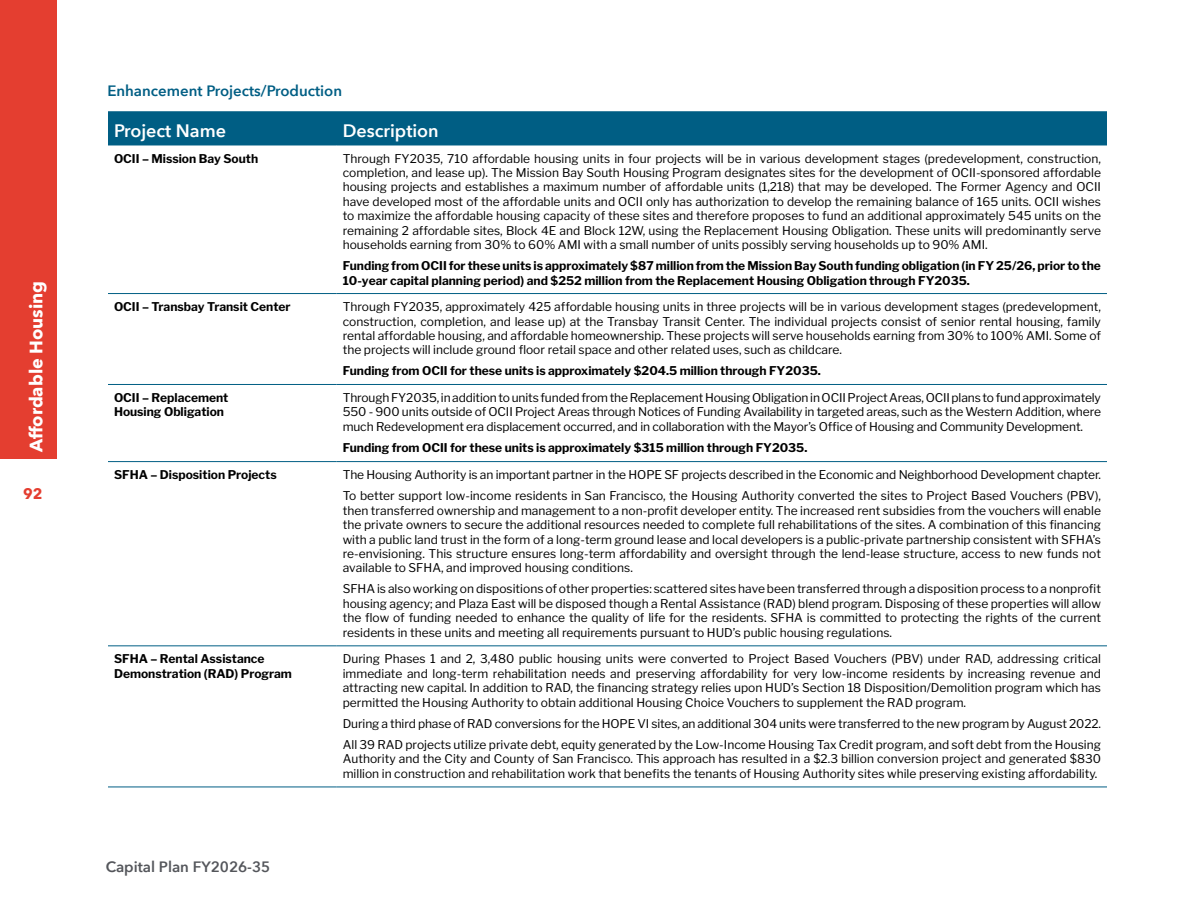
<style>
.page{position:relative;width:1188px;height:918px;background:#fff}
.page>*{position:absolute;margin:0;border:0;box-sizing:border-box;transform-origin:0 0}
.t1{font:600 18px "Avenir Next";color:#fff}
.t2{font:700 18px "Avenir Next";color:#fff}
.t3{font:600 15px "Avenir Next";color:#005e84}
.t4{font:600 15px "Avenir Next";color:#54565b}
.t5{font:700 15px "Avenir Next";color:#e43e30}
.t6{font:12px/14.4px "Libre Franklin";color:#000;text-align:justify}
.t7{font:700 12px/14.4px "Libre Franklin";color:#000}
</style>
<div class="page">
<div style="left:0;top:0;width:56px;height:459px;background:#e43e30"></div>
<div style="left:108px;top:111px;width:999px;height:34px;background:#005e84"></div>
<hr style="left:108px;top:787px;width:229px;height:1px;background:#005e84">
<hr style="left:337px;top:787px;width:770px;height:1px;background:#005e84">
<hr style="left:108px;top:145px;width:229px;height:1px;background:#005e84">
<hr style="left:337px;top:145px;width:770px;height:1px;background:#005e84">
<hr style="left:108px;top:293px;width:229px;height:1px;background:#005e84">
<hr style="left:337px;top:293px;width:770px;height:1px;background:#005e84">
<hr style="left:108px;top:384px;width:229px;height:1px;background:#005e84">
<hr style="left:337px;top:384px;width:770px;height:1px;background:#005e84">
<hr style="left:108px;top:461px;width:229px;height:1px;background:#005e84">
<hr style="left:337px;top:461px;width:770px;height:1px;background:#005e84">
<hr style="left:108px;top:645px;width:229px;height:1px;background:#005e84">
<hr style="left:337px;top:645px;width:770px;height:1px;background:#005e84">
<h1 class="t2" style="left:21px;top:452px;width:173px;rotate:-90deg">Affordable Housing</h1>
<p class="t5" style="left:23px;top:481px;width:21px">92</p>
<p class="t3" style="left:107px;top:78px;width:236px">Enhancement Projects/Production</p>
<h1 class="t1" style="left:114px;top:115px;width:114px">Project Name</h1>
<h1 class="t1" style="left:343px;top:115px;width:98px">Description</h1>
<p class="t7" style="left:114px;top:151px;width:146px">OCII – Mission Bay South</p>
<p class="t6" style="left:343px;top:151px;width:760px">Through FY2035, 710 affordable housing units in four projects will be in various development stages (predevelopment, construction, completion, and lease up). The Mission Bay South Housing Program designates sites for the development of OCII-sponsored affordable housing projects and establishes a maximum number of affordable units (1,218) that may be developed. The Former Agency and OCII have developed most of the affordable units and OCII only has authorization to develop the remaining balance of 165 units. OCII wishes to maximize the affordable housing capacity of these sites and therefore proposes to fund an additional approximately 545 units on the remaining 2 affordable sites, Block 4E and Block 12W, using the Replacement Housing Obligation. These units will predominantly serve households earning from 30% to 60% AMI with a small number of units possibly serving households up to 90% AMI.</p>
<p class="t7" style="left:343px;top:259px;width:760px">Funding from OCII for these units is approximately $87 million from the Mission Bay South funding obligation (in FY 25/26, prior to the<br>10-year capital planning period) and $252 million from the Replacement Housing Obligation through FY2035.</p>
<p class="t7" style="left:114px;top:300px;width:178px">OCII – Transbay Transit Center</p>
<p class="t6" style="left:343px;top:300px;width:760px">Through FY2035, approximately 425 affordable housing units in three projects will be in various development stages (predevelopment, construction, completion, and lease up) at the Transbay Transit Center. The individual projects consist of senior rental housing, family rental affordable housing, and affordable homeownership. These projects will serve households earning from 30% to 100% AMI. Some of the projects will include ground floor retail space and other related uses, such as childcare.</p>
<p class="t7" style="left:343px;top:364px;width:480px">Funding from OCII for these units is approximately $204.5 million through FY2035.</p>
<p class="t7" style="left:114px;top:391px;width:116px">OCII – Replacement<br>Housing Obligation</p>
<p class="t6" style="left:343px;top:391px;width:760px">Through FY2035, in addition to units funded from the Replacement Housing Obligation in OCII Project Areas, OCII plans to fund approximately 550 - 900 units outside of OCII Project Areas through Notices of Funding Availability in targeted areas, such as the Western Addition, where much Redevelopment era displacement occurred, and in collaboration with the Mayor’s Office of Housing and Community Development.</p>
<p class="t7" style="left:343px;top:440px;width:466px">Funding from OCII for these units is approximately $315 million through FY2035.</p>
<p class="t7" style="left:114px;top:468px;width:164px">SFHA – Disposition Projects</p>
<p class="t6" style="left:343px;top:464px;width:760px;line-height:21.1px">The Housing Authority is an important partner in the HOPE SF projects described in the Economic and Neighborhood Development chapter.<br>To better support low-income residents in San Francisco, the Housing Authority converted the sites to Project Based Vouchers (PBV),</p>
<p class="t6" style="left:343px;top:503px;width:760px">then transferred ownership and management to a non-profit developer entity. The increased rent subsidies from the vouchers will enable the private owners to secure the additional resources needed to complete full rehabilitations of the sites. A combination of this financing with a public land trust in the form of a long-term ground lease and local developers is a public-private partnership consistent with SFHA’s re-envisioning. This structure ensures long-term affordability and oversight through the lend-lease structure, access to new funds not available to SFHA, and improved housing conditions.</p>
<p class="t6" style="left:343px;top:582px;width:760px">SFHA is also working on dispositions of other properties: scattered sites have been transferred through a disposition process to a nonprofit housing agency; and Plaza East will be disposed though a Rental Assistance (RAD) blend program. Disposing of these properties will allow the flow of funding needed to enhance the quality of life for the residents. SFHA is committed to protecting the rights of the current residents in these units and meeting all requirements pursuant to HUD’s public housing regulations.</p>
<p class="t7" style="left:114px;top:652px;width:179px">SFHA – Rental Assistance<br>Demonstration (RAD) Program</p>
<p class="t6" style="left:343px;top:652px;width:760px">During Phases 1 and 2, 3,480 public housing units were converted to Project Based Vouchers (PBV) under RAD, addressing critical immediate and long-term rehabilitation needs and preserving affordability for very low-income residents by increasing revenue and attracting new capital. In addition to RAD, the financing strategy relies upon HUD’s Section 18 Disposition/Demolition program which has permitted the Housing Authority to obtain additional Housing Choice Vouchers to supplement the RAD program.</p>
<p class="t6" style="left:343px;top:713px;width:760px;line-height:21.1px">During a third phase of RAD conversions for the HOPE VI sites, an additional 304 units were transferred to the new program by August 2022.<br>All 39 RAD projects utilize private debt, equity generated by the Low-Income Housing Tax Credit program, and soft debt from the Housing</p>
<p class="t6" style="left:343px;top:752px;width:760px">Authority and the City and County of San Francisco. This approach has resulted in a $2.3 billion conversion project and generated $830 million in construction and rehabilitation work that benefits the tenants of Housing Authority sites while preserving existing affordability.</p>
<p class="t4" style="left:106px;top:853px;width:166px">Capital Plan FY2026-35</p>
</div>
